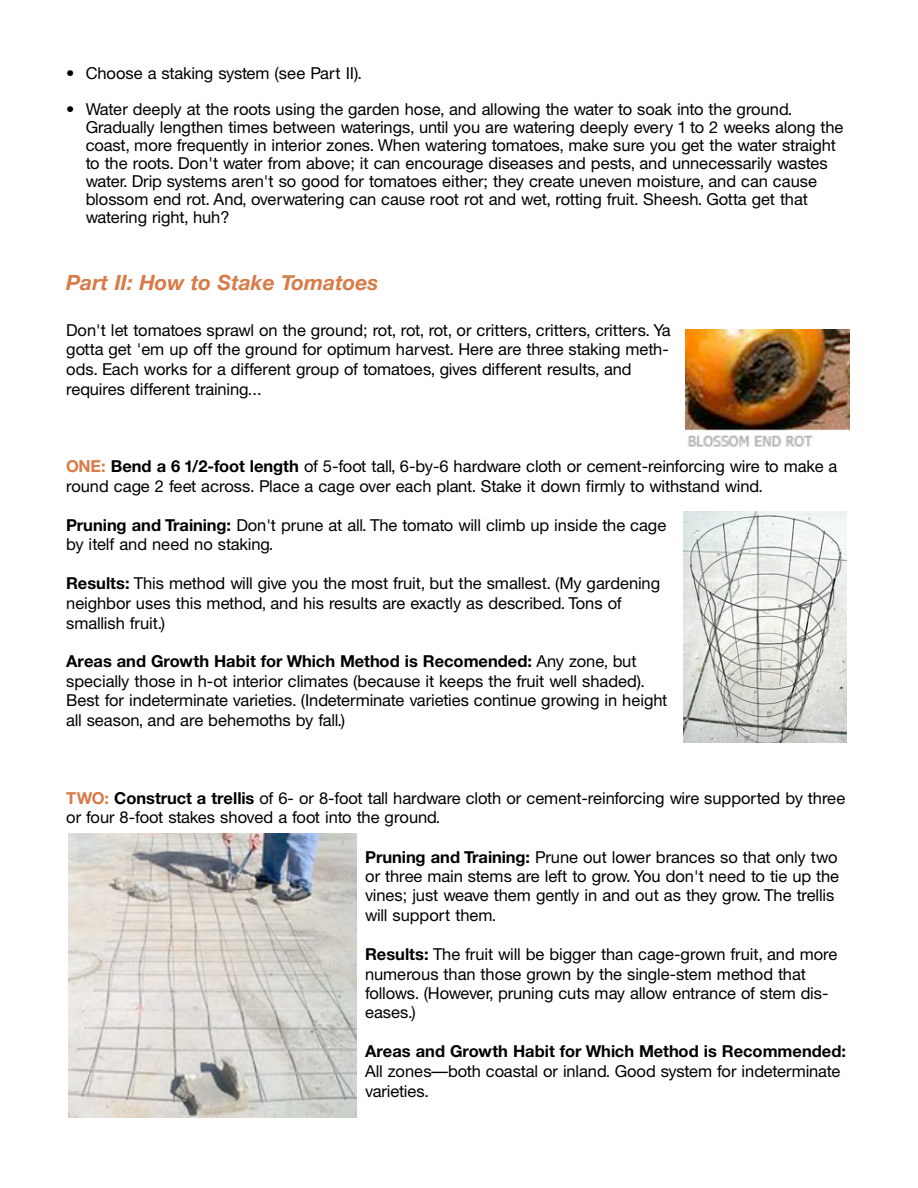
<style>
.page{position:relative;width:918px;height:1188px;background:#fff}
.page>*{position:absolute;margin:0;border:0;box-sizing:border-box;transform-origin:0 0}
.t1{font:italic 700 21px "Helvetica Neue";color:#d77b47}
.t2{font:16.5px/19.5px "Helvetica Neue";color:#000}
.t3{font:700 16.5px "Helvetica Neue";color:#000}
.s1{font-weight:700;color:#d77b47}
.s2{font-weight:700}
</style>
<div class="page">
<img style="left:686px;top:330px;width:163px;height:117px">
<img style="left:683px;top:511px;width:164px;height:231px">
<img style="left:68px;top:834px;width:288px;height:284px">
<p class="t2" style="left:66px;top:65px;width:298px">• Choose a staking system (see Part II).</p>
<p class="t2" style="left:86px;top:102px;width:759px;line-height:18px;text-indent:-19px">• Water deeply at the roots using the garden hose, and allowing the water to soak into the ground.<br>Gradually lengthen times between waterings, until you are watering deeply every 1 to 2 weeks along the coast, more frequently in interior zones. When watering tomatoes, make sure you get the water straight to the roots. Don't water from above; it can encourage diseases and pests, and unnecessarily wastes water. Drip systems aren't so good for tomatoes either; they create uneven moisture, and can cause blossom end rot. And, overwatering can cause root rot and wet, rotting fruit. Sheesh. Gotta get that watering right, huh?</p>
<p class="t1" style="left:66px;top:269px;width:314px">Part II: How to Stake Tomatoes</p>
<p class="t2" style="left:66px;top:322px;width:606px">Don't let tomatoes sprawl on the ground; rot, rot, rot, or critters, critters, critters. Ya gotta get 'em up off the ground for optimum harvest. Here are three staking meth&shy;ods. Each works for a different group of tomatoes, gives different results, and requires different training...</p>
<p class="t2" style="left:66px;top:458px;width:773px"><span class="s1">ONE:</span> <span class="s2">Bend a 6 1/2-foot length</span> of 5-foot tall, 6-by-6 hardware cloth or cement-reinforcing wire to make a round cage 2 feet across. Place a cage over each plant. Stake it down firmly to withstand wind.</p>
<p class="t2" style="left:66px;top:517px;width:602px"><span class="s2">Pruning and Training:</span> Don't prune at all. The tomato will climb up inside the cage by itelf and need no staking.</p>
<p class="t2" style="left:66px;top:575px;width:595px"><span class="s2">Results:</span> This method will give you the most fruit, but the smallest. (My gardening neighbor uses this method, and his results are exactly as described. Tons of smallish fruit.)</p>
<p class="t2" style="left:66px;top:653px;width:603px"><span class="s2">Areas and Growth Habit for Which Method is Recomended:</span> Any zone, but specially those in h-ot interior climates (because it keeps the fruit well shaded).<br>Best for indeterminate varieties. (Indeterminate varieties continue growing in height all season, and are behemoths by fall.)</p>
<p class="t2" style="left:66px;top:790px;width:781px"><span class="s1">TWO:</span> <span class="s2">Construct a trellis</span> of 6- or 8-foot tall hardware cloth or cement-reinforcing wire supported by three or four 8-foot stakes shoved a foot into the ground.</p>
<p class="t2" style="left:365px;top:849px;width:475px"><span class="s2">Pruning and Training:</span> Prune out lower brances so that only two or three main stems are left to grow. You don't need to tie up the vines; just weave them gently in and out as they grow. The trellis will support them.</p>
<p class="t2" style="left:365px;top:946px;width:474px"><span class="s2">Results:</span> The fruit will be bigger than cage-grown fruit, and more numerous than those grown by the single-stem method that follows. (However, pruning cuts may allow entrance of stem dis&shy;eases.)</p>
<p class="t3" style="left:365px;top:1046px;width:482px">Areas and Growth Habit for Which Method is Recommended:</p>
<p class="t2" style="left:365px;top:1063px;width:477px">All zones—both coastal or inland. Good system for indeterminate varieties.</p>
</div>
